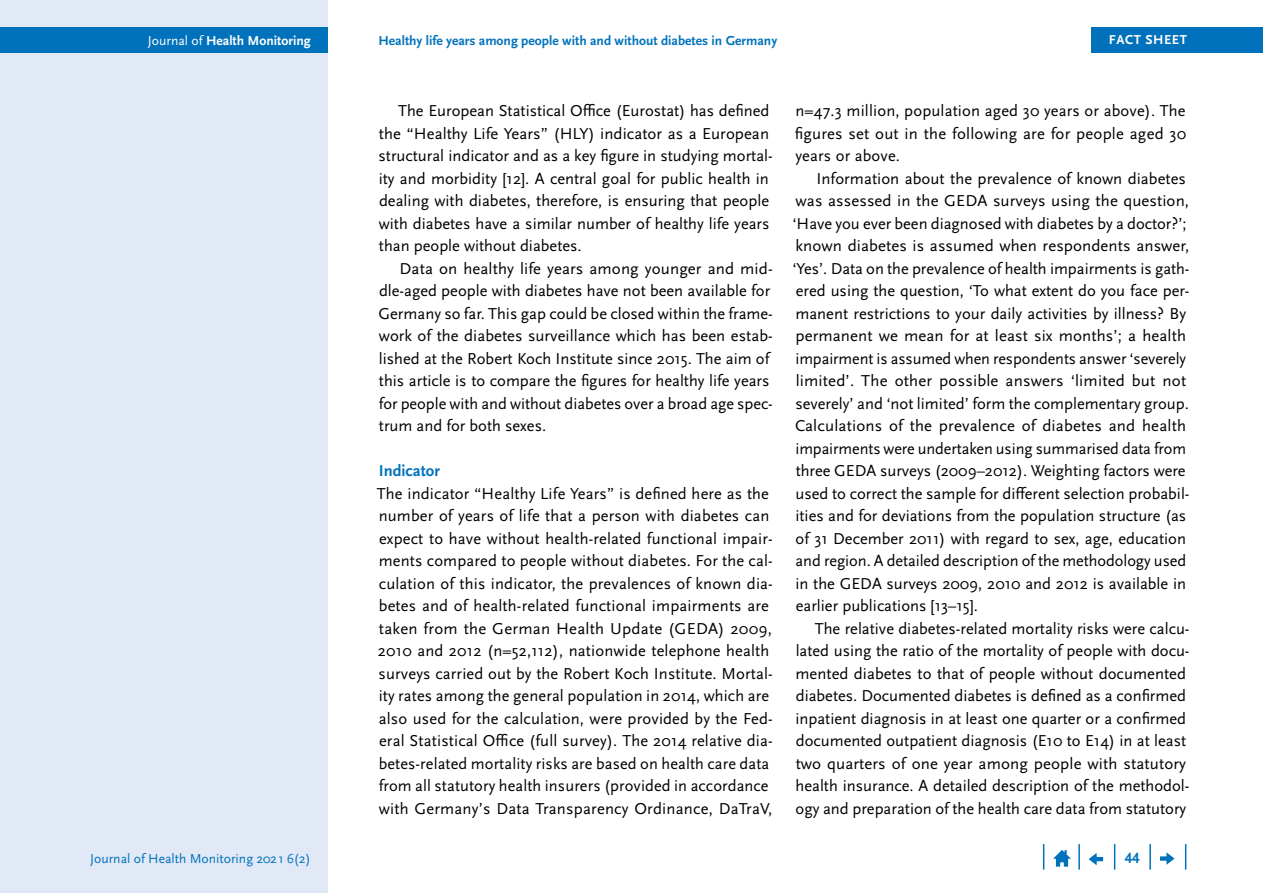
<style>
.page{position:relative;width:1263px;height:893px;background:#fff}
.page>*{position:absolute;margin:0;border:0;box-sizing:border-box;transform-origin:0 0}
.Copy_Einzug{font:16.5px/22.5px "Scala Sans Pro";color:#000}
.Copy{font:16.5px/22.5px "Scala Sans Pro";letter-spacing:.01em;color:#000}
.t1{font:700 16.5px "Scala Sans Pro";color:#0072bc}
.t2{font:700 15.75px "Scala Sans Pro";color:#0072bc}
.t3{font:700 13.65px "Scala Sans Pro";color:#0072bc}
.t4{font:13.65px "Scala Sans Pro";color:#0072bc}
.t5{font:700 13.65px "Scala Sans Pro";color:#fff}
.t6{font:700 13.5px "Scala Sans Pro";letter-spacing:.04em;color:#fff}
.s1{font-weight:400}
</style>
<div class="page">
<div style="left:0;top:0;width:327px;height:893px;background:#e1e8f6"></div>
<div style="left:0;top:28px;width:327px;height:25px;background:#0072bc"></div>
<svg style="left:1185px;top:844px;width:1px;height:26px"></svg>
<hr style="left:1149px;top:844px;width:2px;height:26px;background:#0072bc">
<svg style="left:1114px;top:844px;width:1px;height:26px"></svg>
<hr style="left:1078px;top:844px;width:2px;height:26px;background:#0072bc">
<svg style="left:1043px;top:844px;width:1px;height:26px"></svg>
<svg style="left:1053px;top:850px;width:18px;height:17px"></svg>
<svg style="left:1089px;top:853px;width:14px;height:12px"></svg>
<svg style="left:1160px;top:852px;width:14px;height:13px"></svg>
<div style="left:1091px;top:28px;width:172px;height:25px;background:#0072bc"></div>
<p class="t5" style="left:148px;top:33px;width:164px"><span class="s1">Journal of</span> Health Monitoring</p>
<p class="t3" style="left:378px;top:33px;width:400px">Healthy life years among people with and without diabetes in Germany</p>
<p class="t6" style="left:1109px;top:32px;width:80px">FACT SHEET</p>
<p class="t4" style="left:90px;top:850px;width:222px">Journal of Health Monitoring 2021 6(2)</p>
<p class="Copy_Einzug" style="left:379px;top:99px;width:396px;text-indent:20px">The European Statistical Office (Eurostat) has defined the “Healthy Life Years” (HLY) indicator as a European structural indicator and as a key figure in studying mortal&shy;ity and morbidity [12]. A central goal for public health in dealing with diabetes, therefore, is ensuring that people with diabetes have a similar number of healthy life years than people without diabetes.</p>
<p class="Copy_Einzug" style="left:378px;top:257px;width:396px;text-indent:21px">Data on healthy life years among younger and mid&shy;dle-aged people with diabetes have not been available for Germany so far. This gap could be closed within the frame&shy;work of the diabetes surveillance which has been estab&shy;lished at the Robert Koch Institute since 2015. The aim of this article is to compare the figures for healthy life years for people with and without diabetes over a broad age spec&shy;trum and for both sexes.</p>
<h2 class="t1" style="left:379px;top:461px;width:63px">Indicator</h2>
<p class="Copy" style="left:377px;top:482px;width:397px">The indicator “Healthy Life Years” is defined here as the number of years of life that a person with diabetes can expect to have without health-related functional impair&shy;ments compared to people without diabetes. For the cal&shy;culation of this indicator, the prevalences of known dia&shy;betes and of health-related functional impairments are taken from the German Health Update (GEDA) 2009, 2010 and 2012 (n=52,112), nationwide telephone health surveys carried out by the Robert Koch Institute. Mortal&shy;ity rates among the general population in 2014, which are also used for the calculation, were provided by the Fed&shy;eral Statistical Office (full survey). The 2014 relative dia&shy;betes-related mortality risks are based on health care data from all statutory health insurers (provided in accordance with Germany’s Data Transparency Ordinance, DaTraV,</p>
<p class="Copy" style="left:795px;top:99px;width:393px;text-align:justify">n=47.3 million, population aged 30 years or above). The figures set out in the following are for people aged 30 years or above.</p>
<p class="Copy_Einzug" style="left:792px;top:167px;width:398px;text-indent:24px">Information about the prevalence of known diabetes was assessed in the GEDA surveys using the question, ‘Have you ever been diagnosed with diabetes by a doctor?’; known diabetes is assumed when respondents answer, ‘Yes’. Data on the prevalence of health impairments is gath&shy;ered using the question, ‘To what extent do you face per&shy;manent restrictions to your daily activities by illness? By permanent we mean for at least six months’; a health impairment is assumed when respondents answer ‘severely limited’. The other possible answers ‘limited but not severely’ and ‘not limited’ form the complementary group.<br>Calculations of the prevalence of diabetes and health impairments were undertaken using summarised data from three GEDA surveys (2009–2012). Weighting factors were used to correct the sample for different selection probabil&shy;ities and for deviations from the population structure (as of 31 December 2011) with regard to sex, age, education and region. A detailed description of the methodology used in the GEDA surveys 2009, 2010 and 2012 is available in earlier publications [13–15].</p>
<p class="Copy_Einzug" style="left:795px;top:617px;width:396px;text-indent:19px">The relative diabetes-related mortality risks were calcu&shy;lated using the ratio of the mortality of people with docu&shy;mented diabetes to that of people without documented diabetes. Documented diabetes is defined as a confirmed inpatient diagnosis in at least one quarter or a confirmed documented outpatient diagnosis (E10 to E14) in at least two quarters of one year among people with statutory health insurance. A detailed description of the methodol&shy;ogy and preparation of the health care data from statutory</p>
<p class="t2" style="left:1125px;top:849px;width:16px">44</p>
</div>
